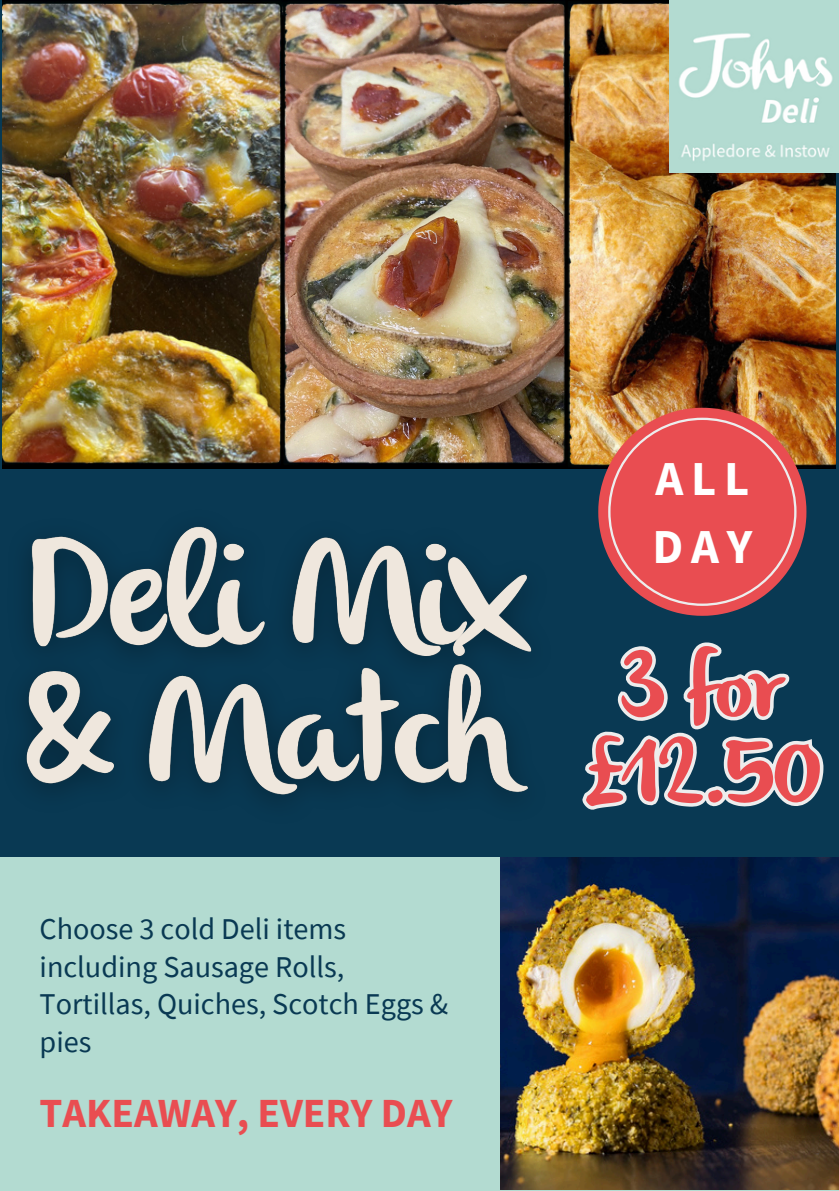
<style>
.page{position:relative;width:839px;height:1191px;background:#fff}
.page>*{position:absolute;margin:0;border:0;box-sizing:border-box;transform-origin:0 0}
.t1{font:95.2px/85.4px "olivier";letter-spacing:-.02em;color:#e94d51;text-align:center}
.t2{font:700 48.6px/67.4px "Source Sans Pro";letter-spacing:.16em;color:#fff}
.t3{font:700 41.2px "Source Sans Pro";color:#e94d51}
.t4{font:30.2px/37.4px "Source Sans Pro";color:#093953}
</style>
<div class="page">
<div style="left:0;top:0;width:838px;height:1190px;background:#093953"></div>
<div style="left:0;top:857px;width:838px;height:334px;background:#b3dbd1"></div>
<img style="left:500px;top:858px;width:338px;height:331px">
<img style="left:3px;top:0;width:832px;height:468px">
<img style="left:669px;top:0;width:169px;height:172px">
<img style="left:26px;top:526px;width:506px;height:271px">
<img style="left:598px;top:408px;width:208px;height:147px">
<svg style="left:608px;top:418px;width:188px;height:137px"></svg>
<img style="left:573px;top:555px;width:254px;height:635px">
<h3 class="t4" style="left:40px;top:910px;width:410px">Choose 3 cold Deli items including Sausage Rolls,<br>Tortillas, Quiches, Scotch Eggs &amp; pies</h3>
<h2 class="t3" style="left:40px;top:1087px;width:414px">TAKEAWAY, EVERY DAY</h2>
<p class="t2" style="left:652px;top:444px;width:101px">ALL<br>DAY</p>
<p class="t1" style="left:583px;top:651px;width:239px">3 for £12.50</p>
</div>
